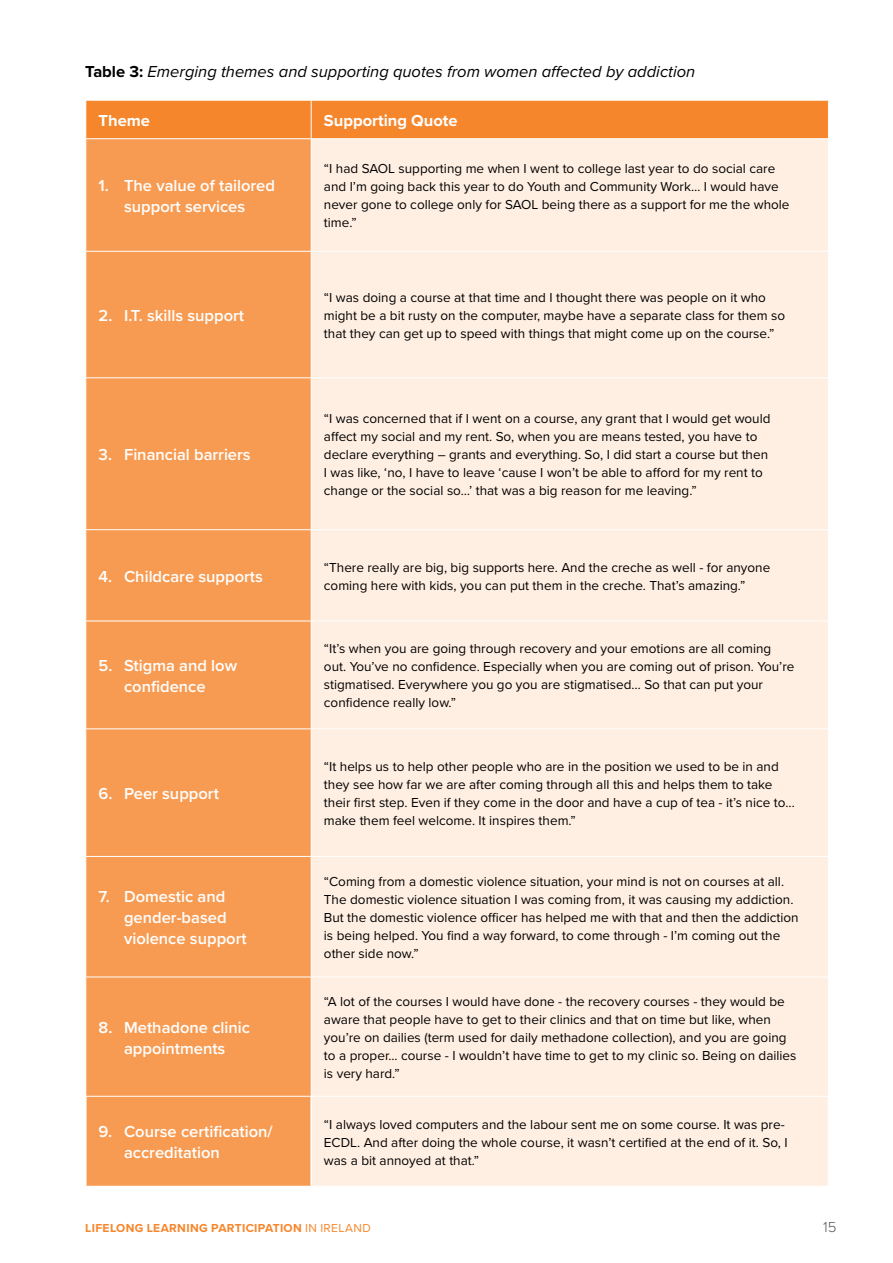
<style>
.page{position:relative;width:893px;height:1263px;background:#fff}
.page>*{position:absolute;margin:0;border:0;box-sizing:border-box;transform-origin:0 0}
.t1{font:600 16.5px/21px "Proxima Nova";color:#fff;text-align:center}
.t2{font:italic 16.5px "Proxima Nova";color:#000}
.Body{font:700 16.5px "Proxima Nova";color:#fff}
.t3{font:300 15px "Proxima Nova";color:#58595b}
.Table_body{font:13.5px/18px "Proxima Nova";color:#000}
.t4{font:700 12px "Proxima Nova";letter-spacing:.03em;color:#f6862b}
.s1{font-weight:700;font-style:normal}
.s2{font-weight:400}
</style>
<div class="page">
<div style="left:86px;top:101px;width:742px;height:37px;background:#f6862b"></div>
<div style="left:86px;top:139px;width:225px;height:1047px;background:#f89b52"></div>
<div style="left:312px;top:139px;width:516px;height:1047px;background:#ffefe2"></div>
<hr style="left:311px;top:101px;width:1px;height:37px;background:#fff">
<hr style="left:85px;top:251px;width:226px;height:1px;background:#fff">
<hr style="left:311px;top:251px;width:518px;height:1px;background:#fff">
<hr style="left:85px;top:377px;width:226px;height:1px;background:#fff">
<hr style="left:311px;top:377px;width:518px;height:1px;background:#fff">
<hr style="left:85px;top:529px;width:226px;height:1px;background:#fff">
<hr style="left:311px;top:529px;width:518px;height:1px;background:#fff">
<hr style="left:85px;top:621px;width:226px;height:1px;background:#fff">
<hr style="left:311px;top:621px;width:518px;height:1px;background:#fff">
<hr style="left:85px;top:728px;width:226px;height:1px;background:#fff">
<hr style="left:311px;top:728px;width:518px;height:1px;background:#fff">
<hr style="left:85px;top:856px;width:226px;height:1px;background:#fff">
<hr style="left:311px;top:856px;width:518px;height:1px;background:#fff">
<hr style="left:85px;top:977px;width:226px;height:1px;background:#fff">
<hr style="left:311px;top:977px;width:518px;height:1px;background:#fff">
<hr style="left:85px;top:1096px;width:226px;height:1px;background:#fff">
<hr style="left:311px;top:1096px;width:518px;height:1px;background:#fff">
<hr style="left:85px;top:1097px;width:2px;height:89px;background:#fff">
<hr style="left:310px;top:1097px;width:2px;height:89px;background:#fff">
<p class="t2" style="left:85px;top:59px;width:612px"><span class="s1">Table 3:</span> Emerging themes and supporting quotes from women affected by addiction</p>
<p class="Body" style="left:99px;top:108px;width:53px">Theme</p>
<p class="Body" style="left:324px;top:108px;width:135px">Supporting Quote</p>
<p class="t1" style="left:99px;top:175px;width:178px">1. The value of tailored support services</p>
<p class="t1" style="left:99px;top:305px;width:147px">2. I.T. skills support</p>
<p class="t1" style="left:99px;top:444px;width:154px">3. Financial barriers</p>
<p class="Table_body" style="left:324px;top:159px;width:467px">“I had SAOL supporting me when I went to college last year to do social care and I’m going back this year to do Youth and Community Work… I would have never gone to college only for SAOL being there as a support for me the whole time.”</p>
<p class="Table_body" style="left:324px;top:288px;width:463px">“I was doing a course at that time and I thought there was people on it who might be a bit rusty on the computer, maybe have a separate class for them so that they can get up to speed with things that might come up on the course.”</p>
<p class="Table_body" style="left:324px;top:409px;width:448px">“I was concerned that if I went on a course, any grant that I would get would affect my social and my rent. So, when you are means tested, you have to declare everything – grants and everything. So, I did start a course but then I was like, ‘no, I have to leave ‘cause I won’t be able to afford for my rent to change or the social so…’ that was a big reason for me leaving.”</p>
<p class="t1" style="left:99px;top:565px;width:166px">4. Childcare supports</p>
<p class="Table_body" style="left:324px;top:558px;width:448px">“There really are big, big supports here. And the creche as well - for anyone coming here with kids, you can put them in the creche. That’s amazing.”</p>
<p class="t1" style="left:99px;top:654px;width:140px">5. Stigma and low confidence</p>
<p class="t1" style="left:99px;top:783px;width:122px">6. Peer support</p>
<p class="t1" style="left:124px;top:886px;width:124px;text-align:left;text-indent:-26px">7. Domestic and gender-based violence support</p>
<p class="t1" style="left:99px;top:1016px;width:153px">8. Methadone clinic appointments</p>
<p class="Table_body" style="left:324px;top:639px;width:472px">“It’s when you are going through recovery and your emotions are all coming out. You’ve no confidence. Especially when you are coming out of prison. You’re stigmatised. Everywhere you go you are stigmatised… So that can put your confidence really low.”</p>
<p class="Table_body" style="left:324px;top:757px;width:472px">“It helps us to help other people who are in the position we used to be in and they see how far we are after coming through all this and helps them to take their first step. Even if they come in the door and have a cup of tea - it’s nice to... make them feel welcome. It inspires them.”</p>
<p class="Table_body" style="left:324px;top:872px;width:476px">“Coming from a domestic violence situation, your mind is not on courses at all.<br>The domestic violence situation I was coming from, it was causing my addiction.<br>But the domestic violence officer has helped me with that and then the addiction is being helped. You find a way forward, to come through - I’m coming out the other side now.”</p>
<p class="Table_body" style="left:324px;top:992px;width:474px">“A lot of the courses I would have done - the recovery courses - they would be aware that people have to get to their clinics and that on time but like, when you’re on dailies (term used for daily methadone collection), and you are going to a proper... course - I wouldn’t have time to get to my clinic so. Being on dailies is very hard.”</p>
<p class="t1" style="left:124px;top:1121px;width:150px;text-align:left;text-indent:-26px">9. Course certification/ accreditation</p>
<p class="Table_body" style="left:324px;top:1114px;width:465px">“I always loved computers and the labour sent me on some course. It was pre-<br>ECDL. And after doing the whole course, it wasn’t certified at the end of it. So, I was a bit annoyed at that.”</p>
<p class="t4" style="left:85px;top:1219px;width:287px">LIFELONG LEARNING PARTICIPATION <span class="s2">IN IRELAND</span></p>
<p class="t3" style="left:823px;top:1216px;width:15px">15</p>
</div>
